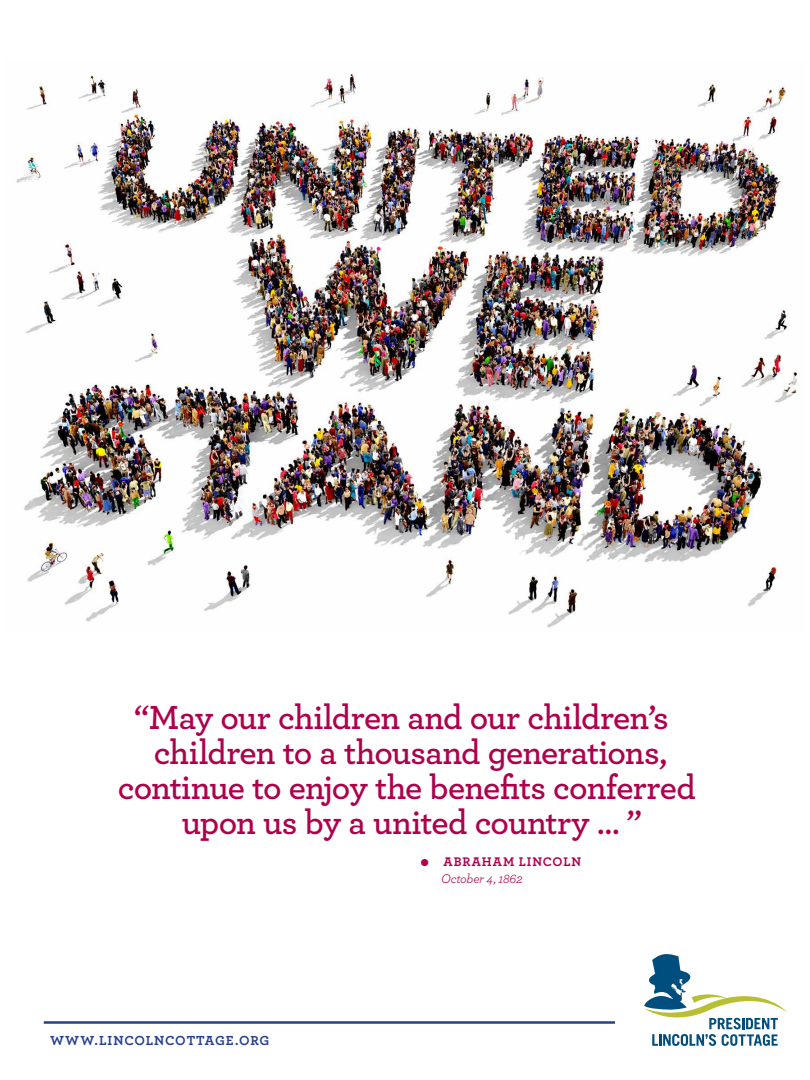
<style>
.page{position:relative;width:810px;height:1080px;background:#fff}
.page>*{position:absolute;margin:0;border:0;box-sizing:border-box;transform-origin:0 0}
.t1{font:600 35px/35px "Archer";letter-spacing:-.025em;color:#af004b;text-align:center}
.t2{font:700 13.75px "Archer";letter-spacing:.05em;color:#25408f}
.t3{font:700 13.12px/17.5px "Archer";letter-spacing:.07em;color:#af004b}
.s1{font-weight:400;font-style:italic}
</style>
<div class="page">
<svg style="left:644px;top:954px;width:143px;height:92px"></svg>
<img style="left:16px;top:73px;width:781px;height:555px">
<hr style="left:44px;top:1021px;width:571px;height:3px;background:#25408f">
<p class="t1" style="left:118px;top:698px;width:580px">“May our children and our children’s children to a thousand generations, continue to enjoy the benefits conferred upon us by a united country … ”</p>
<p class="t3" style="left:441px;top:852px;width:141px;text-indent:-20px">● ABRAHAM LINCOLN<br><span class="s1">October 4, 1862</span></p>
<p class="t2" style="left:50px;top:1029px;width:221px">WWW.LINCOLNCOTTAGE.ORG</p>
</div>
